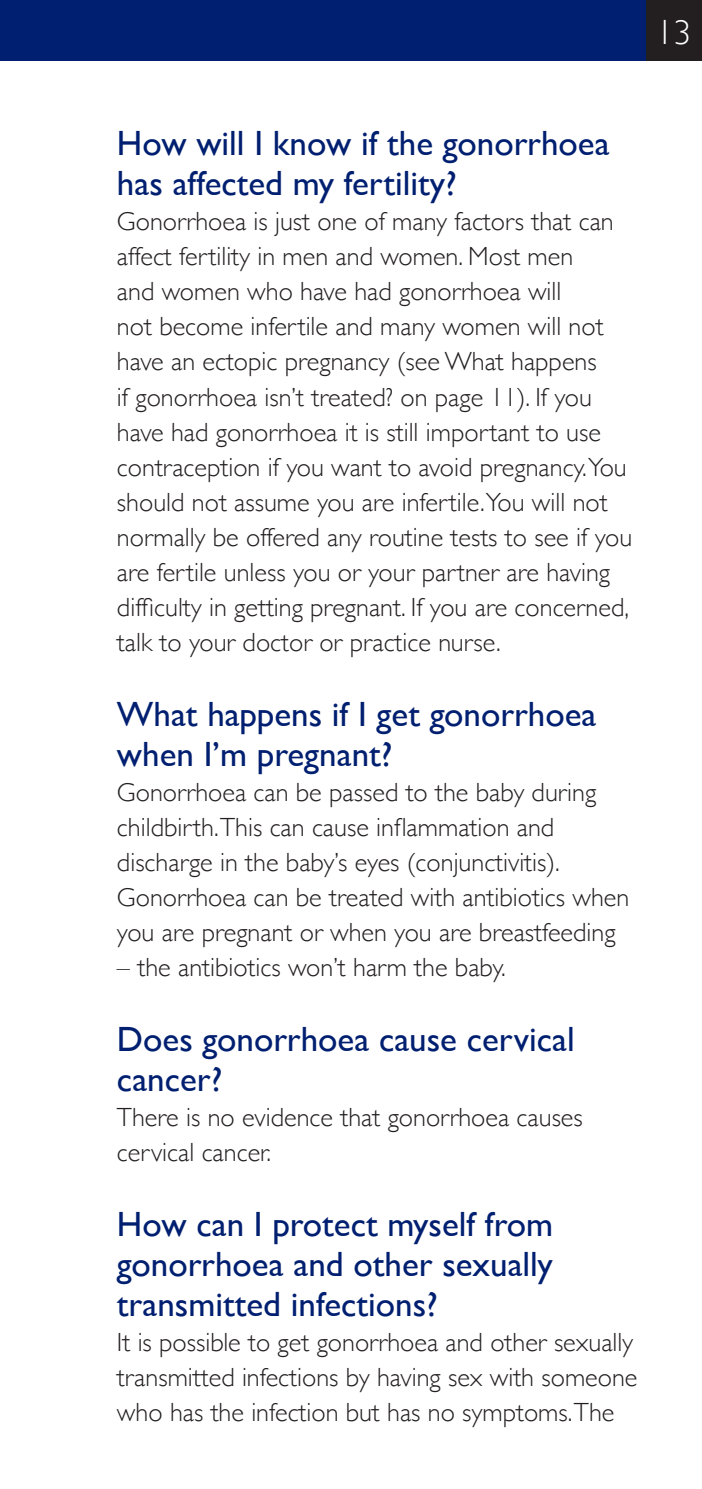
<style>
.page{position:relative;width:702px;height:1489px;background:#fff}
.page>*{position:absolute;margin:0;border:0;box-sizing:border-box;transform-origin:0 0}
.Sub_Header{font:35px/40px "Gill Sans";color:#001f70}
.t1{font:300 35px "Gill Sans";color:#fff}
.Main_Body_text{font:300 26.25px/35px "Gill Sans";color:#231f20}
</style>
<div class="page">
<div style="left:645px;top:0;width:57px;height:60px;background:#231f20"></div>
<div style="left:0;top:0;width:645px;height:60px;background:#001f70"></div>
<h1 class="t1" style="left:656px;top:5px;width:36px">13</h1>
<p class="Sub_Header" style="left:117px;top:123px;width:494px">How will I know if the gonorrhoea has affected my fertility?</p>
<p class="Main_Body_text" style="left:117px;top:203px;width:516px">Gonorrhoea is just one of many factors that can affect fertility in men and women. Most men<br>and women who have had gonorrhoea will<br>not become infertile and many women will not have an ectopic pregnancy (see What happens<br>if gonorrhoea isn’t treated? on page 11). If you have had gonorrhoea it is still important to use contraception if you want to avoid pregnancy.You should not assume you are infertile.You will not normally be offered any routine tests to see if you are fertile unless you or your partner are having difficulty in getting pregnant. If you are concerned, talk to your doctor or practice nurse.</p>
<p class="Sub_Header" style="left:117px;top:693px;width:481px">What happens if I get gonorrhoea when I’m pregnant?</p>
<p class="Main_Body_text" style="left:117px;top:773px;width:514px">Gonorrhoea can be passed to the baby during childbirth.This can cause inflammation and discharge in the baby’s eyes (conjunctivitis).<br>Gonorrhoea can be treated with antibiotics when you are pregnant or when you are breastfeeding</p>
<p class="Main_Body_text" style="left:117px;top:948px;width:390px">– the antibiotics won’t harm the baby.</p>
<p class="Sub_Header" style="left:117px;top:1018px;width:459px">Does gonorrhoea cause cervical cancer?</p>
<p class="Main_Body_text" style="left:117px;top:1098px;width:467px">There is no evidence that gonorrhoea causes</p>
<p class="Main_Body_text" style="left:117px;top:1133px;width:156px">cervical cancer.</p>
<p class="Sub_Header" style="left:117px;top:1203px;width:437px;text-align:justify">How can I protect myself from gonorrhoea and other sexually transmitted infections?</p>
<p class="Main_Body_text" style="left:117px;top:1323px;width:522px">It is possible to get gonorrhoea and other sexually transmitted infections by having sex with someone who has the infection but has no symptoms.The</p>
</div>
